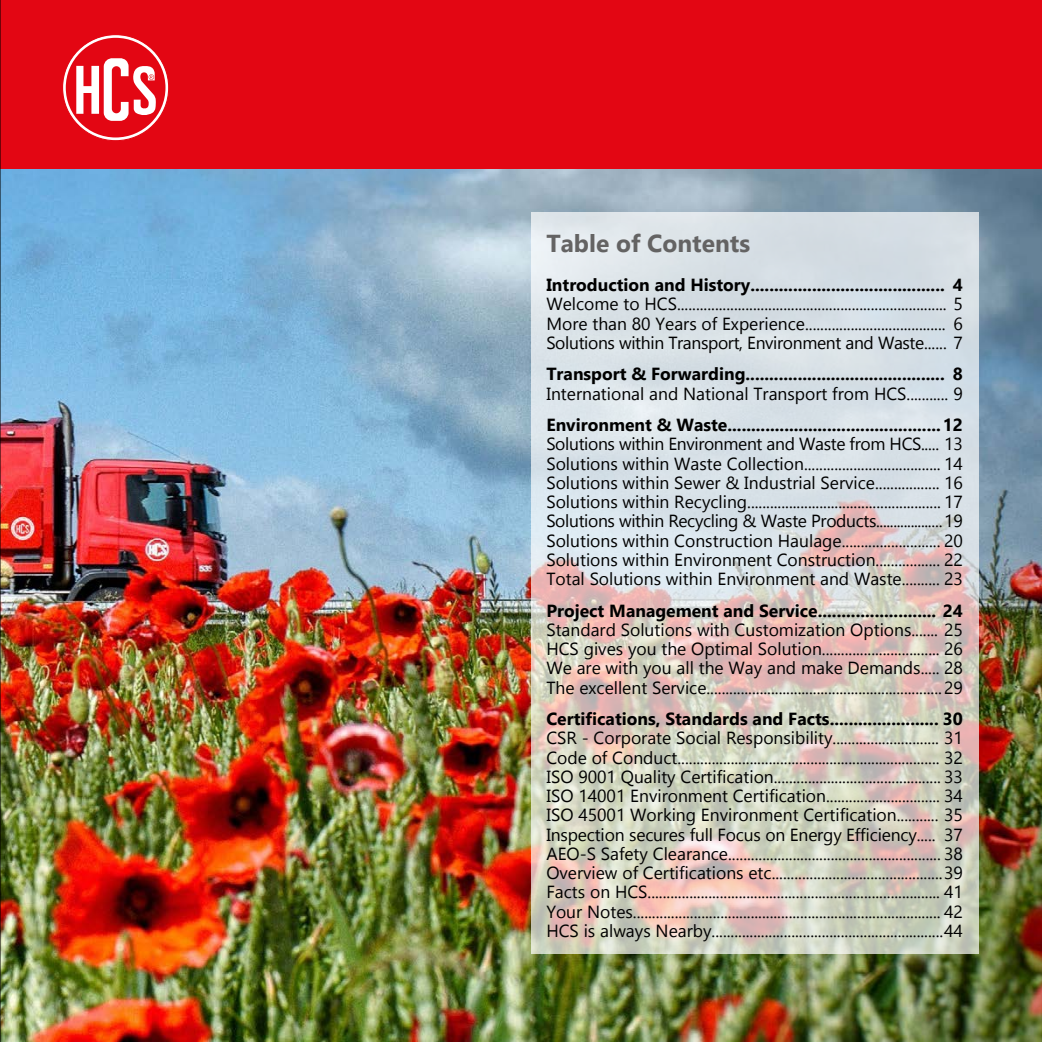
<style>
.page{position:relative;width:1042px;height:1042px;background:#fff}
.page>*{position:absolute;margin:0;border:0;box-sizing:border-box;transform-origin:0 0}
.t1{font:700 24.5px "Gadugi";color:#646363}
.t2{font:17.5px/19.2px "Gadugi";color:#000;text-align:justify}
.t3{font:700 17.5px "Gadugi";color:#000}
</style>
<div class="page">
<div style="left:0;top:0;width:1042px;height:170px;background:#e30613"></div>
<svg style="left:63px;top:35px;width:106px;height:106px"></svg>
<img style="left:1px;top:170px;width:1041px;height:872px">
<svg style="left:531px;top:212px;width:448px;height:742px;background:#d8d5d2"></svg>
<hr style="left:0;top:0;width:1px;height:1042px;background:#000">
<h1 class="t1" style="left:546px;top:229px;width:205px">Table of Contents</h1>
<p class="t3" style="left:546px;top:274px;width:418px">Introduction and History......................................... 4</p>
<p class="t2" style="left:546px;top:294px;width:418px">Welcome to HCS....................................................................... 5<br>More than 80 Years of Experience..................................... 6<br>Solutions within Transport, Environment and Waste...... 7</p>
<p class="t3" style="left:546px;top:363px;width:418px">Transport &amp; Forwarding.......................................... 8</p>
<p class="t2" style="left:546px;top:384px;width:418px">International and National Transport from HCS........... 9</p>
<p class="t3" style="left:546px;top:414px;width:418px">Environment &amp; Waste.............................................12</p>
<p class="t2" style="left:546px;top:434px;width:418px">Solutions within Environment and Waste from HCS..... 13<br>Solutions within Waste Collection.................................... 14<br>Solutions within Sewer &amp; Industrial Service................. 16<br>Solutions within Recycling................................................... 17<br>Solutions within Recycling &amp; Waste Products...................19<br>Solutions within Construction Haulage.......................... 20<br>Solutions within Environment Construction................. 22<br>Total Solutions within Environment and Waste.......... 23</p>
<p class="t3" style="left:546px;top:600px;width:418px">Project Management and Service......................... 24</p>
<p class="t2" style="left:546px;top:620px;width:418px">Standard Solutions with Customization Options....... 25<br>HCS gives you the Optimal Solution............................... 26<br>We are with you all the Way and make Demands..... 28<br>The excellent Service..............................................................29</p>
<p class="t3" style="left:546px;top:708px;width:418px">Certifications, Standards and Facts....................... 30</p>
<p class="t2" style="left:546px;top:728px;width:418px">CSR - Corporate Social Responsibility............................ 31<br>Code of Conduct..................................................................... 32<br>ISO 9001 Quality Certification............................................ 33<br>ISO 14001 Environment Certification.............................. 34<br>ISO 45001 Working Environment Certification........... 35<br>Inspection secures full Focus on Energy Efficiency..... 37<br>AEO-S Safety Clearance........................................................ 38<br>Overview of Certifications etc.............................................39<br>Facts on HCS............................................................................. 41<br>Your Notes................................................................................. 42<br>HCS is always Nearby.............................................................44</p>
</div>
